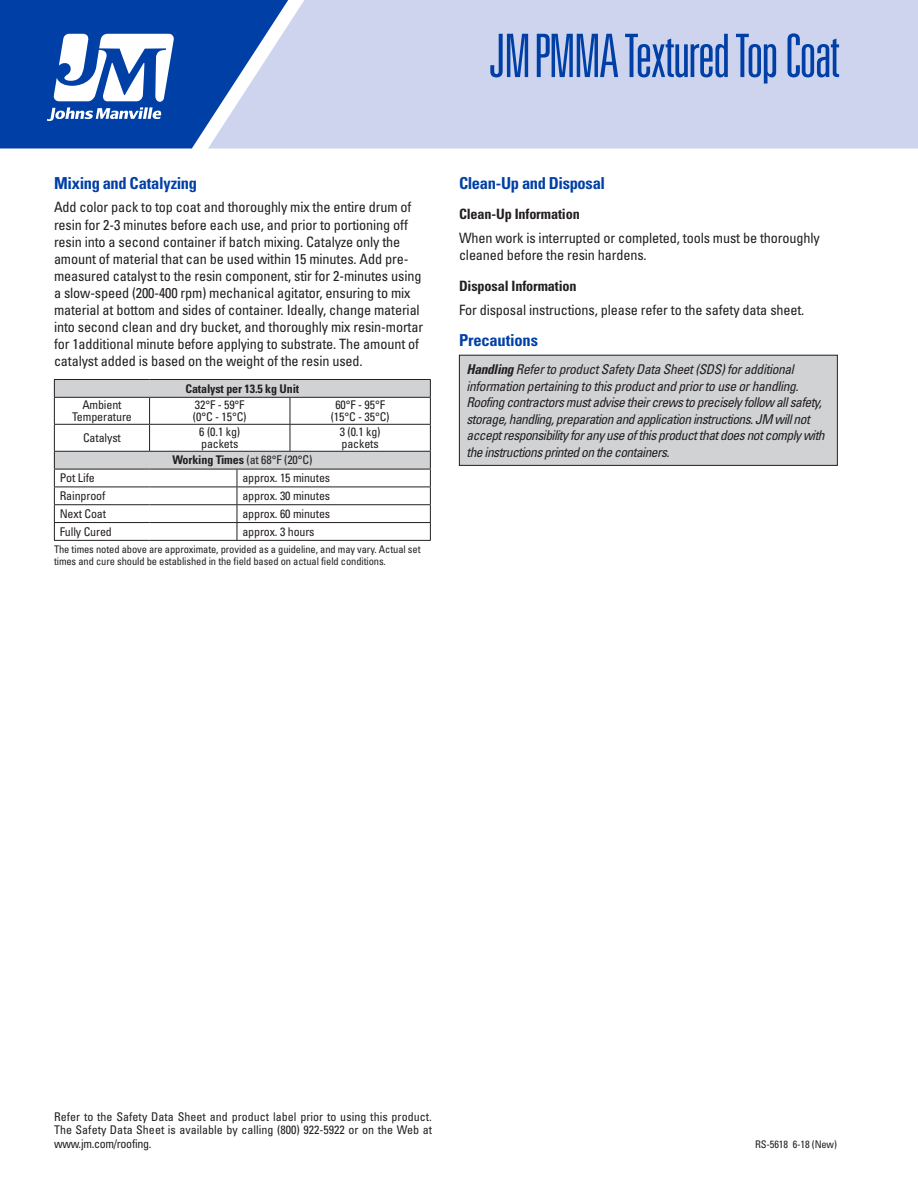
<style>
.page{position:relative;width:918px;height:1188px;background:#fff}
.page>*{position:absolute;margin:0;border:0;box-sizing:border-box;transform-origin:0 0}
.t1{font:300 ultra-condensed 60px "Univers";letter-spacing:-.025em;color:#0040a6}
.GREEN_section_HEAD{font:700 condensed 16.5px "Univers";letter-spacing:-.02em;color:#0040a6}
._8___auto_BODY{font:condensed 14.25px/17.1px "Univers";letter-spacing:-.01em;color:#231f20}
._8___auto_BODY-2{font:700 condensed 14.25px "Univers";letter-spacing:-.01em;color:#231f20}
._8___auto_BODY-3{font:italic condensed 13.5px/16.5px "Univers";letter-spacing:-.04em;color:#231f20}
._8___auto_BODY-4{font:condensed 12px/13.5px "Univers";letter-spacing:-.01em;color:#231f20;text-align:justify}
.t2{font:700 condensed 12px "Univers";letter-spacing:-.01em;color:#231f20}
._8___auto_BODY-5{font:condensed 10.5px/12px "Univers";letter-spacing:-.01em;color:#231f20}
.s1{font-weight:700}
</style>
<div class="page">
<div style="left:0;top:0;width:208px;height:148px;background:#0040a6"></div>
<div style="left:208px;top:0;width:710px;height:148px;background:#ced4ee"></div>
<svg style="left:47px;top:34px;width:127px;height:87px"></svg>
<div style="left:459px;top:355px;width:378px;height:110px;background:#d1d2d4"></div>
<div style="left:459px;top:355px;width:379px;height:111px;border:1px solid #231f20"></div>
<svg style="left:54px;top:379px;width:377px;height:161px"></svg>
<hr style="left:54px;top:540px;width:96px;height:1px;background:#231f20">
<hr style="left:150px;top:540px;width:87px;height:1px;background:#231f20">
<hr style="left:237px;top:540px;width:53px;height:1px;background:#231f20">
<hr style="left:290px;top:540px;width:141px;height:1px;background:#231f20">
<p class="t1" style="left:489px;top:25px;width:352px">JMPMMA Textured Top Coat</p>
<p class="GREEN_section_HEAD" style="left:54px;top:173px;width:145px">Mixing and Catalyzing</p>
<p class="_8___auto_BODY" style="left:54px;top:199px;width:371px">Add color pack to top coat and thoroughly mix the entire drum of resin for 2-3 minutes before each use, and prior to portioning off resin into a second container if batch mixing. Catalyze only the amount of material that can be used within 15 minutes. Add pre&shy;measured catalyst to the resin component, stir for 2-minutes using a slow-speed (200-400 rpm) mechanical agitator, ensuring to mix material at bottom and sides of container. Ideally, change material into second clean and dry bucket, and thoroughly mix resin-mortar for 1additional minute before applying to substrate. The amount of catalyst added is based on the weight of the resin used.</p>
<p class="t2" style="left:185px;top:381px;width:115px">Catalyst per 13.5 kg Unit</p>
<p class="_8___auto_BODY-4" style="left:72px;top:399px;width:61px;line-height:12px;text-align:center">Ambient<br>Temperature</p>
<p class="_8___auto_BODY-4" style="left:195px;top:398px;width:51px">32°F - 59°F</p>
<p class="_8___auto_BODY-4" style="left:335px;top:398px;width:51px">60°F - 95°F</p>
<p class="_8___auto_BODY-4" style="left:331px;top:410px;width:60px">(15°C - 35°C)</p>
<p class="_8___auto_BODY-4" style="left:193px;top:410px;width:55px">(0°C - 15°C)</p>
<p class="_8___auto_BODY-4" style="left:83px;top:431px;width:39px">Catalyst</p>
<p class="_8___auto_BODY-4" style="left:199px;top:425px;width:42px">6 (0.1 kg)</p>
<p class="_8___auto_BODY-4" style="left:201px;top:437px;width:39px">packets</p>
<p class="_8___auto_BODY-4" style="left:172px;top:453px;width:141px"><span class="s1">Working Times</span> (at 68°F (20°C)</p>
<p class="_8___auto_BODY-4" style="left:340px;top:425px;width:42px">3 (0.1 kg)</p>
<p class="_8___auto_BODY-4" style="left:342px;top:437px;width:39px">packets</p>
<p class="_8___auto_BODY-4" style="left:60px;top:471px;width:37px">Pot Life</p>
<p class="_8___auto_BODY-4" style="left:242px;top:471px;width:89px">approx. 15 minutes</p>
<p class="_8___auto_BODY-4" style="left:60px;top:489px;width:47px">Rainproof</p>
<p class="_8___auto_BODY-4" style="left:242px;top:489px;width:89px">approx. 30 minutes</p>
<p class="_8___auto_BODY-4" style="left:60px;top:507px;width:48px">Next Coat</p>
<p class="_8___auto_BODY-4" style="left:242px;top:507px;width:89px">approx. 60 minutes</p>
<p class="_8___auto_BODY-4" style="left:60px;top:525px;width:54px">Fully Cured</p>
<p class="_8___auto_BODY-4" style="left:242px;top:525px;width:74px">approx. 3 hours</p>
<p class="_8___auto_BODY-5" style="left:54px;top:544px;width:368px">The times noted above are approximate, provided as a guideline, and may vary. Actual set times and cure should be established in the field based on actual field conditions.</p>
<p class="GREEN_section_HEAD" style="left:459px;top:173px;width:148px">Clean-Up and Disposal</p>
<p class="_8___auto_BODY-2" style="left:459px;top:205px;width:122px">Clean-Up Information</p>
<p class="_8___auto_BODY" style="left:459px;top:229px;width:362px">When work is interrupted or completed, tools must be thoroughly cleaned before the resin hardens.</p>
<p class="_8___auto_BODY-2" style="left:459px;top:277px;width:119px">Disposal Information</p>
<p class="_8___auto_BODY" style="left:459px;top:301px;width:347px">For disposal instructions, please refer to the safety data sheet.</p>
<p class="GREEN_section_HEAD" style="left:459px;top:330px;width:81px">Precautions</p>
<p class="_8___auto_BODY-3" style="left:466px;top:361px;width:334px"><span class="s1">Handling</span> Refer to product Safety Data Sheet (SDS) for additional information pertaining to this product and prior to use or handling.</p>
<p class="_8___auto_BODY-3" style="left:466px;top:394px;width:360px">Roofing contractors must advise their crews to precisely follow all safety, storage, handling, preparation and application instructions. JM will not accept responsibility for any use of this product that does not comply with the instructions printed on the containers.</p>
<p class="_8___auto_BODY-4" style="left:54px;top:1109px;width:380px">Refer to the Safety Data Sheet and product label prior to using this product.<br>The Safety Data Sheet is available by calling (800) 922-5922 or on the Web at www.jm.com/roofing.</p>
<p class="_8___auto_BODY-5" style="left:755px;top:1138px;width:83px">RS-5618 6-18 (New)</p>
</div>
